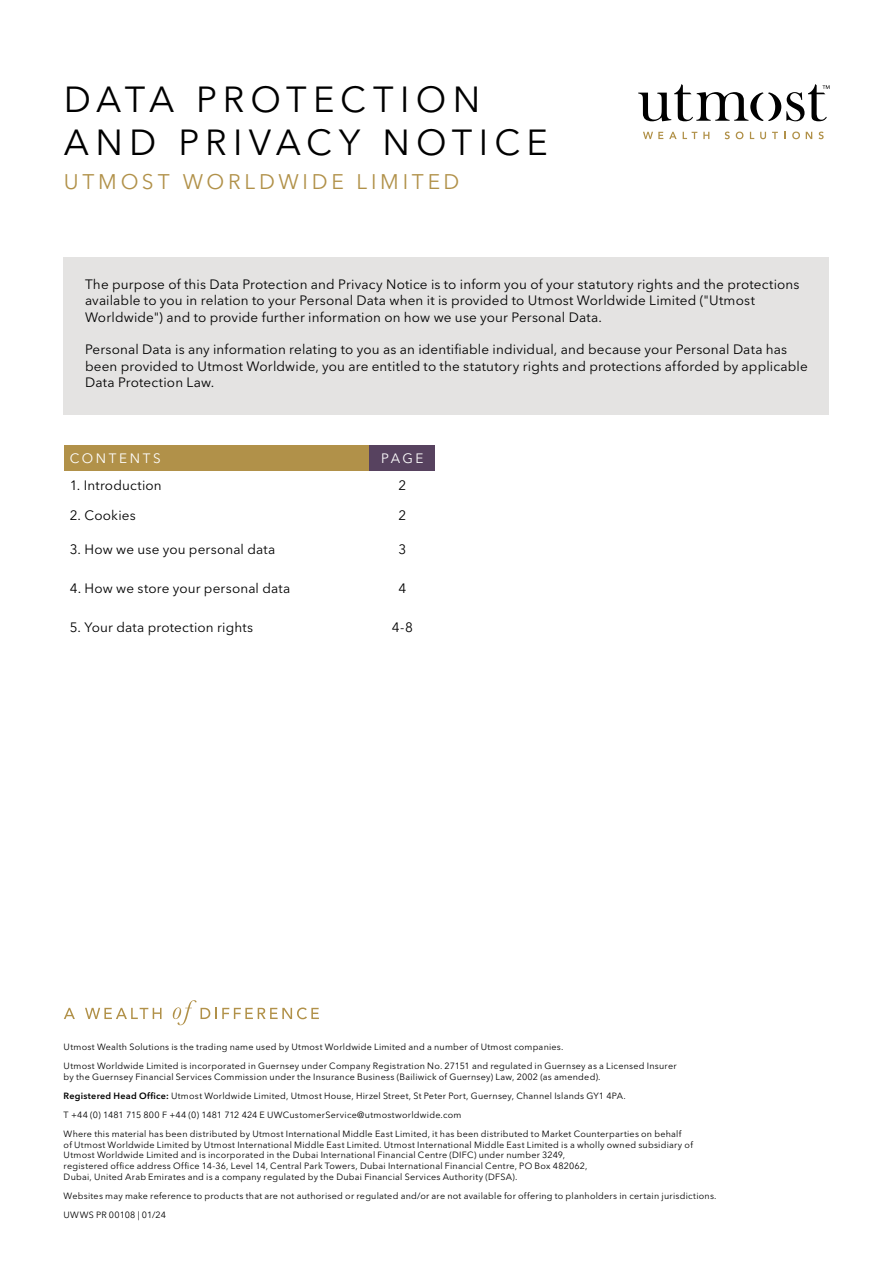
<style>
.page{position:relative;width:893px;height:1263px;background:#fff}
.page>*{position:absolute;margin:0;border:0;box-sizing:border-box;transform-origin:0 0}
.t1{font:36px/43.2px "Avenir Next LT Pro";letter-spacing:.175em;color:#000}
.t2{font:21px "Avenir Next LT Pro";letter-spacing:.18em;color:#b19149}
.t3{font:13.5px/16.5px "Avenir Next LT Pro";letter-spacing:.01em;color:#000}
.t4{font:13.5px "Avenir Next LT Pro";letter-spacing:.195em;color:#fff}
.t5{font:9px/19px "Avenir Next LT Pro";letter-spacing:.025em;color:#000}
.s1{font-weight:600}
</style>
<div class="page">
<div style="left:64px;top:257px;width:765px;height:158px;background:#e4e3e2"></div>
<div style="left:64px;top:445px;width:306px;height:25px;background:#b19149"></div>
<div style="left:370px;top:445px;width:65px;height:25px;background:#57425f"></div>
<svg style="left:638px;top:84px;width:191px;height:37px"></svg>
<svg style="left:643px;top:132px;width:20px;height:7px"></svg>
<svg style="left:669px;top:132px;width:8px;height:7px"></svg>
<svg style="left:683px;top:132px;width:14px;height:7px"></svg>
<svg style="left:703px;top:132px;width:6px;height:7px"></svg>
<svg style="left:725px;top:132px;width:5px;height:7px"></svg>
<svg style="left:736px;top:132px;width:7px;height:7px"></svg>
<svg style="left:750px;top:132px;width:4px;height:7px"></svg>
<svg style="left:760px;top:132px;width:6px;height:7px"></svg>
<svg style="left:772px;top:132px;width:6px;height:7px"></svg>
<svg style="left:784px;top:132px;width:2px;height:7px"></svg>
<svg style="left:792px;top:132px;width:8px;height:7px"></svg>
<svg style="left:806px;top:132px;width:6px;height:7px"></svg>
<svg style="left:818px;top:132px;width:6px;height:7px"></svg>
<svg style="left:64px;top:1008px;width:11px;height:11px"></svg>
<svg style="left:85px;top:1008px;width:77px;height:11px"></svg>
<svg style="left:173px;top:1000px;width:146px;height:25px"></svg>
<h1 class="t1" style="left:64px;top:78px;width:485px">DATA PROTECTION<br>AND PRIVACY NOTICE</h1>
<h2 class="t2" style="left:64px;top:169px;width:397px">UTMOST WORLDWIDE LIMITED</h2>
<p class="t3" style="left:85px;top:276px;width:716px">The purpose of this Data Protection and Privacy Notice is to inform you of your statutory rights and the protections available to you in relation to your Personal Data when it is provided to Utmost Worldwide Limited ("Utmost<br>Worldwide") and to provide further information on how we use your Personal Data.</p>
<p class="t3" style="left:85px;top:341px;width:724px">Personal Data is any information relating to you as an identifiable individual, and because your Personal Data has been provided to Utmost Worldwide, you are entitled to the statutory rights and protections afforded by applicable<br>Data Protection Law.</p>
<h3 class="t4" style="left:70px;top:450px;width:92px">CONTENTS</h3>
<h3 class="t4" style="left:381px;top:450px;width:44px">PAGE</h3>
<h3 class="t3" style="left:70px;top:477px;width:94px">1. Introduction</h3>
<h3 class="t3" style="left:398px;top:477px;width:9px">2</h3>
<h3 class="t3" style="left:70px;top:507px;width:67px">2. Cookies</h3>
<h3 class="t3" style="left:398px;top:507px;width:9px">2</h3>
<h3 class="t3" style="left:70px;top:541px;width:207px">3. How we use you personal data</h3>
<h3 class="t3" style="left:398px;top:541px;width:9px">3</h3>
<h3 class="t3" style="left:70px;top:580px;width:222px">4. How we store your personal data</h3>
<h3 class="t3" style="left:398px;top:580px;width:9px">4</h3>
<h3 class="t3" style="left:70px;top:619px;width:185px">5. Your data protection rights</h3>
<h3 class="t3" style="left:392px;top:619px;width:22px">4-8</h3>
<p class="t5" style="left:64px;top:1037px;width:614px">Utmost Wealth Solutions is the trading name used by Utmost Worldwide Limited and a number of Utmost companies.<br>Utmost Worldwide Limited is incorporated in Guernsey under Company Registration No. 27151 and regulated in Guernsey as a Licensed Insurer</p>
<p class="t5" style="left:64px;top:1067px;width:619px">by the Guernsey Financial Services Commission under the Insurance Business (Bailiwick of Guernsey) Law, 2002 (as amended).<br><span class="s1">Registered Head Office:</span> Utmost Worldwide Limited, Utmost House, Hirzel Street, St Peter Port, Guernsey, Channel Islands GY1 4PA.<br>T +44 (0) 1481 715 800 F +44 (0) 1481 712 424 E UWCustomerService@utmostworldwide.com<br>Where this material has been distributed by Utmost International Middle East Limited, it has been distributed to Market Counterparties on behalf</p>
<p class="t5" style="left:64px;top:1139px;width:631px;line-height:10.8px">of Utmost Worldwide Limited by Utmost International Middle East Limited. Utmost International Middle East Limited is a wholly owned subsidiary of Utmost Worldwide Limited and is incorporated in the Dubai International Financial Centre (DIFC) under number 3249,<br>registered office address Office 14-36, Level 14, Central Park Towers, Dubai International Financial Centre, PO Box 482062,<br>Dubai, United Arab Emirates and is a company regulated by the Dubai Financial Services Authority (DFSA).</p>
<p class="t5" style="left:64px;top:1186px;width:654px">Websites may make reference to products that are not authorised or regulated and/or are not available for offering to planholders in certain jurisdictions.<br>UWWS PR 00108 | 01/24</p>
</div>
